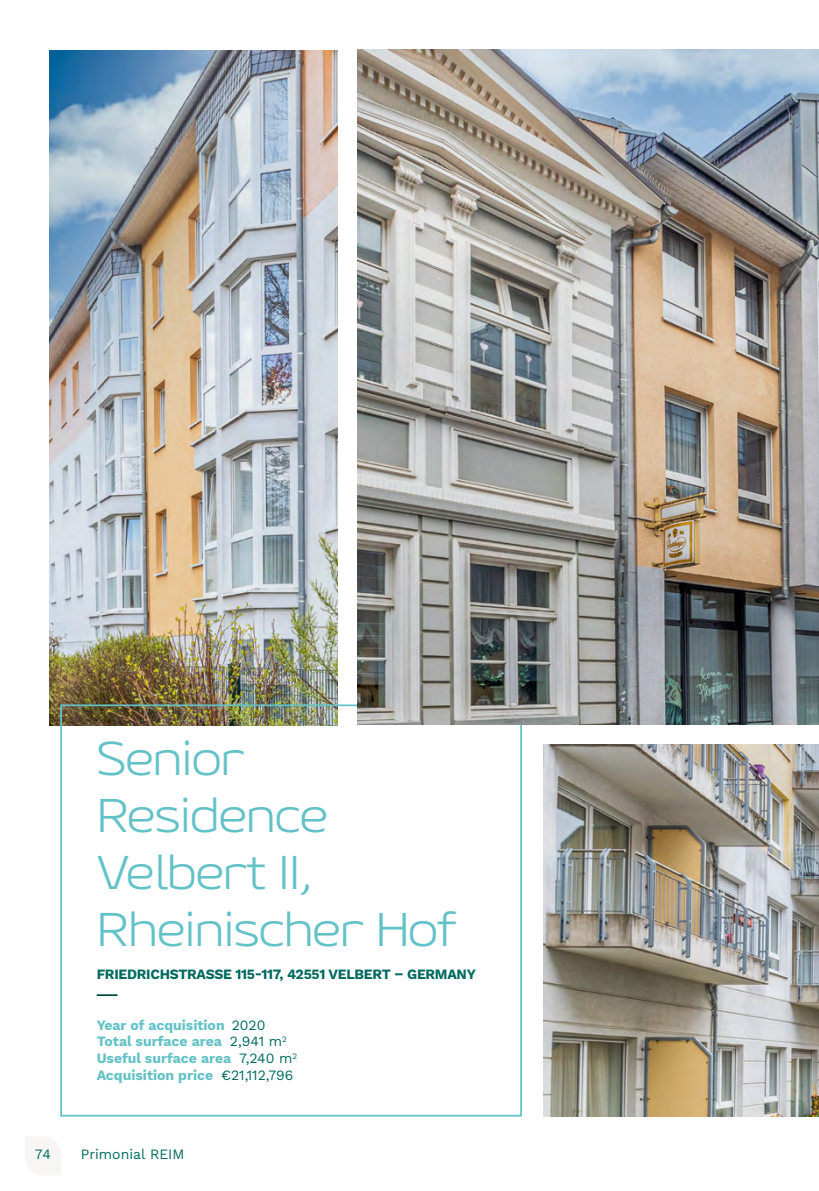
<style>
.page{position:relative;width:819px;height:1191px;background:#fff}
.page>*{position:absolute;margin:0;border:0;box-sizing:border-box;transform-origin:0 0}
.t1{font:300 47.25px/56.7px "Geon Expanded";letter-spacing:-.02em;color:#63c2c7}
.t2{font:700 14px/16.8px "Work Sans";color:#63c2c7}
.t3{font:700 14px "Work Sans";letter-spacing:-.02em;color:#006a5f}
.t4{font:14px "Work Sans";color:#006a5f}
.s1{font-weight:400;color:#006a5f}
</style>
<div class="page">
<img style="left:50px;top:50px;width:287px;height:675px">
<hr style="left:97px;top:994px;width:20px;height:2px;background:#004b40">
<div style="left:60px;top:704px;width:462px;height:412px;border:2px solid #63c2c7"></div>
<img style="left:357px;top:50px;width:462px;height:675px">
<img style="left:543px;top:744px;width:276px;height:372px">
<svg style="left:25px;top:1137px;width:36px;height:38px"></svg>
<h1 class="t1" style="left:97px;top:729px;width:361px">Senior<br>Residence<br>Velbert II,<br>Rheinischer Hof</h1>
<p class="t3" style="left:97px;top:963px;width:380px">FRIEDRICHSTRASSE 115-117, 42551 VELBERT – GERMANY</p>
<p class="t2" style="left:97px;top:1016px;width:202px">Year of acquisition <span class="s1">2020<br></span>Total surface area <span class="s1">2,941 m</span><sup>2<br></sup>Useful surface area <span class="s1">7,240 m</span><sup>2<br></sup>Acquisition price <span class="s1">€21,112,796</span></p>
<p class="t4" style="left:35px;top:1144px;width:18px">74</p>
<p class="t4" style="left:81px;top:1144px;width:105px">Primonial REIM</p>
</div>
